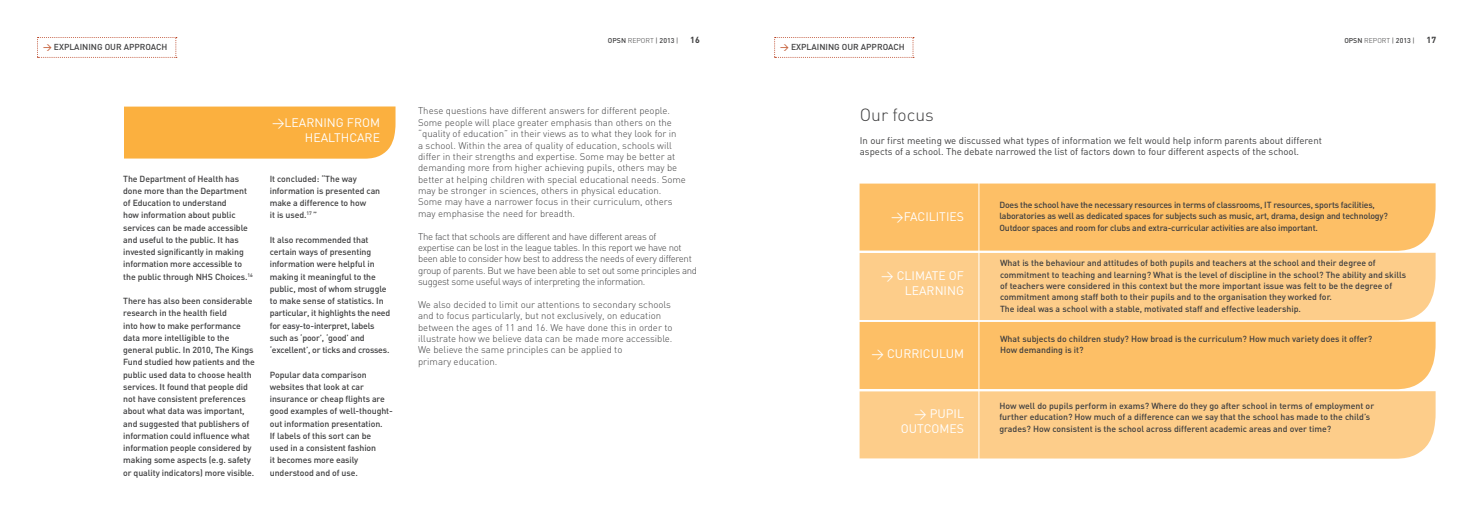
<style>
.page{position:relative;width:1474px;height:521px;background:#fff}
.page>*{position:absolute;margin:0;border:0;box-sizing:border-box;transform-origin:0 0}
.t1{font:300 17.5px "DIN";color:#3e3e3f}
.t2{font:12.25px/14.9px "DIN";color:#fff;text-align:right}
.t3{font:300 9.62px/11.4px "DIN";color:#3e3e3f}
.t4{font:300 9.62px/11.4px "DIN";letter-spacing:-.03em;color:#3e3e3f}
.t5{font:9.62px/11.4px "DIN";color:#3e3e3f}
.t6{font:500 8.75px/12.2px "DIN";letter-spacing:-.01em;color:#3e3e3f}
.t7{font:700 8.75px "DIN";color:#3e3e3f}
.t8{font:500 8.58px "DIN";color:#3e3e3f}
.t9{font:500 7px "DIN";color:#3e3e3f}
.s1{font-weight:300}
.s2{font-weight:400}
.s3{color:#c45c35}
</style>
<div class="page">
<div style="left:124px;top:106px;width:271px;height:53px;background:#fbb03f"></div>
<div style="left:859px;top:391px;width:576px;height:68px;background:#fdcd8a"></div>
<div style="left:859px;top:322px;width:576px;height:67px;background:#fdbf66"></div>
<div style="left:859px;top:253px;width:576px;height:67px;background:#fdcd8a"></div>
<div style="left:859px;top:183px;width:576px;height:68px;background:#fdbf66"></div>
<hr style="left:978px;top:177px;width:1px;height:285px;background:#fff">
<svg style="left:774px;top:37px;width:140px;height:21px"></svg>
<svg style="left:37px;top:37px;width:140px;height:21px"></svg>
<p class="t9" style="left:608px;top:36px;width:72px">OPSN <span class="s1">REPORT</span> <span class="s2">|</span> 2013 <span class="s2">|</span></p>
<p class="t7" style="left:690px;top:34px;width:11px">16</p>
<p class="t9" style="left:1344px;top:36px;width:72px">OPSN <span class="s1">REPORT</span> <span class="s2">|</span> 2013 <span class="s2">|</span></p>
<p class="t7" style="left:1426px;top:34px;width:11px">17</p>
<p class="t8" style="left:43px;top:41px;width:126px"><span class="s3">&gt;</span> EXPLAINING OUR APPROACH</p>
<p class="t8" style="left:780px;top:41px;width:126px"><span class="s3">&gt;</span> EXPLAINING OUR APPROACH</p>
<p class="t6" style="left:123px;top:172px;width:131px">The Department of Health has done more than the Department of Education to understand<br>how information about public services can be made accessible and useful to the public. It has invested significantly in making information more accessible to the public through NHS Choices.<sup>16</sup></p>
<p class="t6" style="left:123px;top:294px;width:133px">There has also been considerable research in the health field<br>into how to make performance data more intelligible to the general public. In 2010, The Kings<br>Fund studied how patients and the public used data to choose health services. It found that people did not have consistent preferences about what data was important, and suggested that publishers of information could influence what information people considered by making some aspects (e.g. safety or quality indicators) more visible.</p>
<h2 class="t2" style="left:272px;top:115px;width:109px">&gt;LEARNING FROM<br>HEALTHCARE</h2>
<p class="t3" style="left:418px;top:105px;width:269px">These questions have different answers for different people.<br>Some people will place greater emphasis than others on the “quality of education” in their views as to what they look for in<br>a school. Within the area of quality of education, schools will differ in their strengths and expertise. Some may be better at demanding more from higher achieving pupils, others may be better at helping children with special educational needs. Some may be stronger in sciences, others in physical education.<br>Some may have a narrower focus in their curriculum, others may emphasise the need for breadth.</p>
<p class="t4" style="left:418px;top:230px;width:280px">The fact that schools are different and have different areas of<br>expertise can be lost in the league tables. In this report we have not been able to consider how best to address the needs of every different group of parents. But we have been able to set out some principles and suggest some useful ways of interpreting the information.</p>
<p class="t3" style="left:418px;top:299px;width:256px">We also decided to limit our attentions to secondary schools and to focus particularly, but not exclusively, on education between the ages of 11 and 16. We have done this in order to illustrate how we believe data can be made more accessible.<br>We believe the same principles can be applied to<br>primary education.</p>
<p class="t6" style="left:270px;top:172px;width:112px">It concluded: “The way information is presented can make a difference to how<br>it is used.<sup>17</sup> ”</p>
<p class="t6" style="left:270px;top:233px;width:122px">It also recommended that certain ways of presenting information were helpful in making it meaningful to the public, most of whom struggle to make sense of statistics. In particular, it highlights the need for easy-to-interpret, labels such as ‘poor’, ‘good’ and ‘excellent’, or ticks and crosses.</p>
<p class="t6" style="left:270px;top:368px;width:125px">Popular data comparison websites that look at car insurance or cheap flights are good examples of well-thought&shy;out information presentation.<br>If labels of this sort can be<br>used in a consistent fashion<br>it becomes more easily understood and of use.</p>
<h1 class="t1" style="left:859px;top:104px;width:76px">Our focus</h1>
<p class="t5" style="left:859px;top:134px;width:463px">In our first meeting we discussed what types of information we felt would help inform parents about different aspects of a school. The debate narrowed the list of factors down to four different aspects of the school.</p>
<h2 class="t2" style="left:891px;top:208px;width:74px">&gt;FACILITIES</h2>
<h2 class="t2" style="left:881px;top:268px;width:84px">&gt; CLIMATE OF<br>LEARNING</h2>
<h2 class="t2" style="left:871px;top:346px;width:94px">&gt; CURRICULUM</h2>
<h2 class="t2" style="left:900px;top:406px;width:65px">&gt; PUPIL<br>OUTCOMES</h2>
<p class="t6" style="left:999px;top:199px;width:390px;line-height:11.4px">Does the school have the necessary resources in terms of classrooms, IT resources, sports facilities, laboratories as well as dedicated spaces for subjects such as music, art, drama, design and technology?<br>Outdoor spaces and room for clubs and extra-curricular activities are also important.</p>
<p class="t6" style="left:1000px;top:257px;width:408px;line-height:11.4px">What is the behaviour and attitudes of both pupils and teachers at the school and their degree of commitment to teaching and learning? What is the level of discipline in the school? The ability and skills of teachers were considered in this context but the more important issue was felt to be the degree of commitment among staff both to their pupils and to the organisation they worked for.<br>The ideal was a school with a stable, motivated staff and effective leadership.</p>
<p class="t6" style="left:1000px;top:333px;width:374px;line-height:11.4px">What subjects do children study? How broad is the curriculum? How much variety does it offer?<br>How demanding is it?</p>
<p class="t6" style="left:999px;top:400px;width:376px;line-height:11.4px">How well do pupils perform in exams? Where do they go after school in terms of employment or further education? How much of a difference can we say that the school has made to the child’s grades? How consistent is the school across different academic areas and over time?</p>
</div>
